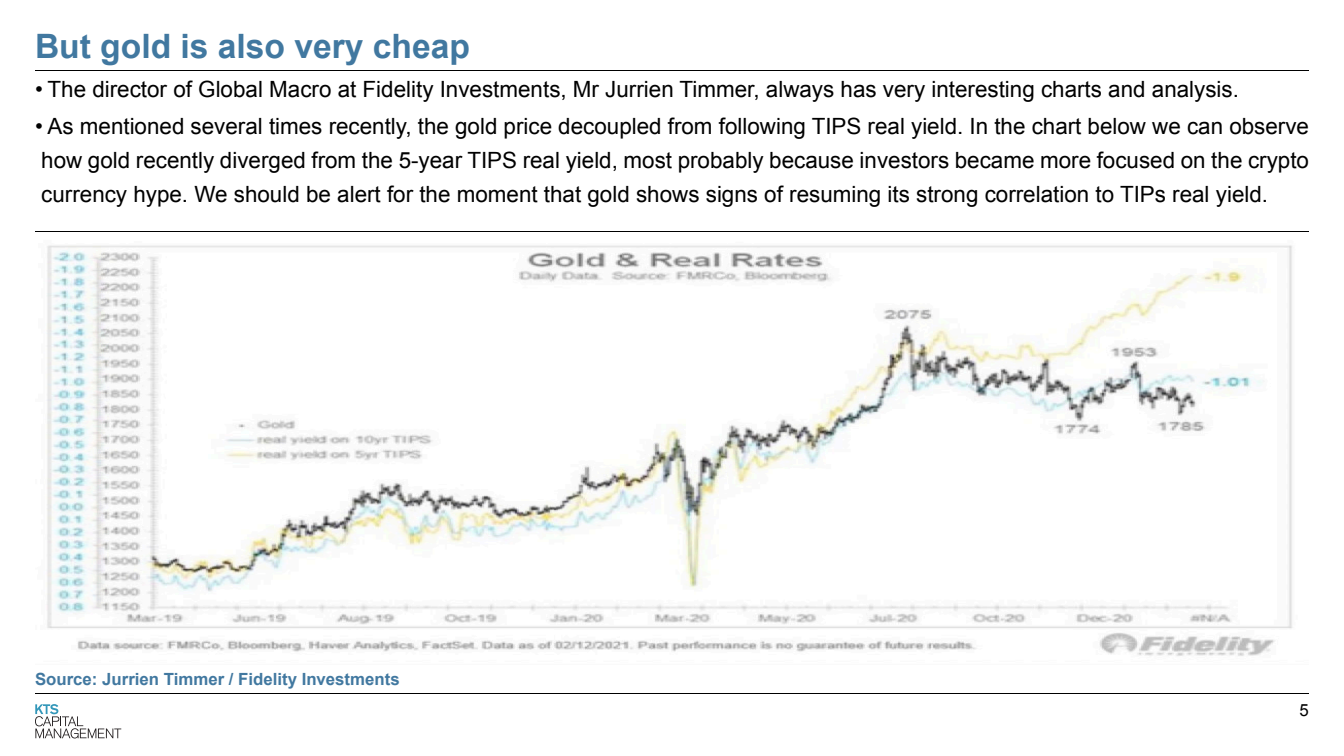
<style>
.page{position:relative;width:1344px;height:756px;background:#fff}
.page>*{position:absolute;margin:0;border:0;box-sizing:border-box;transform-origin:0 0}
.t1{font:700 33.6px "Arial";color:#4178a0}
.t2{font:22.4px/33.6px "Arial";color:#000;text-align:justify}
.t3{font:700 16.8px "Arial";color:#4178a0}
.t4{font:16.8px "Arial";color:#000}
</style>
<div class="page">
<svg style="left:35px;top:704px;width:86px;height:34px"></svg>
<hr style="left:35px;top:693px;width:1274px;height:1px;background:#000">
<hr style="left:35px;top:231px;width:1274px;height:1px;background:#000">
<hr style="left:35px;top:70px;width:1274px;height:1px;background:#000">
<img style="left:47px;top:245px;width:1246px;height:411px">
<h1 class="t1" style="left:35px;top:34px;width:437px">But gold is also very cheap</h1>
<p class="t2" style="left:35px;top:74px;width:1206px">• The director of Global Macro at Fidelity Investments, Mr Jurrien Timmer, always has very interesting charts and analysis.</p>
<p class="t2" style="left:35px;top:112px;width:1276px">• As mentioned several times recently, the gold price decoupled from following TIPS real yield. In the chart below we can observe how gold recently diverged from the 5-year TIPS real yield, most probably because investors became more focused on the crypto currency hype. We should be alert for the moment that gold shows signs of resuming its strong correlation to TIPs real yield.</p>
<p class="t3" style="left:35px;top:673px;width:366px">Source: Jurrien Timmer / Fidelity Investments</p>
<p class="t4" style="left:1300px;top:703px;width:11px">5</p>
</div>
